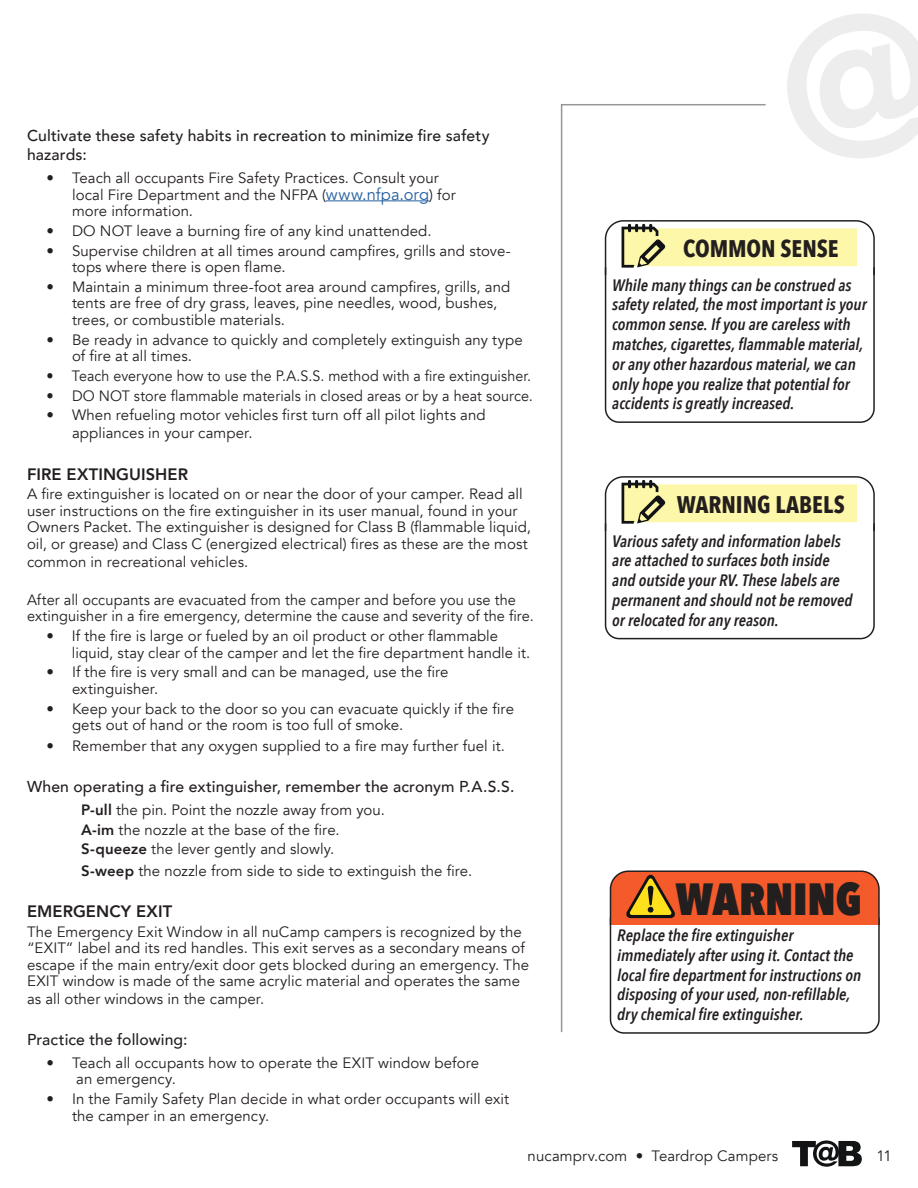
<style>
.page{position:relative;width:918px;height:1188px;background:#fff}
.page>*{position:absolute;margin:0;border:0;box-sizing:border-box;transform-origin:0 0}
.t1{font:800 45px "Avenir Next Condensed";letter-spacing:-.005em;color:#241f1f}
.t2{font:700 24px "Avenir Next Condensed";color:#241f1f}
.t3{font:italic 600 16.5px/19.8px "Avenir Next Condensed";color:#241f1f}
.t4{font:800 16.5px "Avenir";letter-spacing:.005em;color:#241f1f}
.t5{font:500 15.75px/18.9px "Avenir";letter-spacing:.01em;color:#241f1f}
.t6{font:15px/16.5px "Avenir";letter-spacing:.005em;color:#241f1f}
.t7{font:15px "Avenir";letter-spacing:.005em;color:#241f1f;scale:.95 1}
.t8{font:15px "Avenir";letter-spacing:.005em;color:#241f1f;scale:.96 1}
.s1{font-size:16.5px;color:#255fa0}
.s2{font-weight:800}
</style>
<div class="page">
<svg style="left:792px;top:1140px;width:70px;height:27px"></svg>
<svg style="left:560px;top:104px;width:206px;height:929px"></svg>
<svg style="left:787px;top:14px;width:131px;height:144px"></svg>
<hr style="left:326px;top:200px;width:103px;height:1px;background:#255fa0">
<svg style="left:604px;top:220px;width:271px;height:204px"></svg>
<svg style="left:604px;top:476px;width:271px;height:164px"></svg>
<svg style="left:609px;top:870px;width:271px;height:164px"></svg>
<p class="t5" style="left:27px;top:125px;width:464px">Cultivate these safety habits in recreation to minimize fire safety hazards:</p>
<p class="t6" style="left:72px;top:170px;width:385px;text-indent:-26px">• Teach all occupants Fire Safety Practices. Consult your local Fire Department and the NFPA (<span class="s1">www.nfpa.org</span>) for more information.</p>
<p class="t6" style="left:46px;top:223px;width:387px">• DO NOT leave a burning fire of any kind unattended.</p>
<p class="t6" style="left:72px;top:242px;width:440px;text-indent:-26px">• Supervise children at all times around campfires, grills and stove&shy;tops where there is open flame.</p>
<p class="t6" style="left:72px;top:279px;width:440px;text-indent:-26px">• Maintain a minimum three-foot area around campfires, grills, and tents are free of dry grass, leaves, pine needles, wood, bushes, trees, or combustible materials.</p>
<p class="t6" style="left:72px;top:331px;width:452px;text-indent:-26px">• Be ready in advance to quickly and completely extinguish any type of fire at all times.</p>
<p class="t7" style="left:46px;top:367px;width:512px">• Teach everyone how to use the P.A.S.S. method with a fire extinguisher.</p>
<p class="t8" style="left:46px;top:386px;width:508px">• DO NOT store flammable materials in closed areas or by a heat source.</p>
<p class="t6" style="left:72px;top:406px;width:415px;line-height:18px;text-indent:-26px">• When refueling motor vehicles first turn off all pilot lights and appliances in your camper.</p>
<p class="t4" style="left:27px;top:461px;width:163px">FIRE EXTINGUISHER</p>
<p class="t6" style="left:27px;top:486px;width:506px">A fire extinguisher is located on or near the door of your camper. Read all user instructions on the fire extinguisher in its user manual, found in your Owners Packet. The extinguisher is designed for Class B (flammable liquid, oil, or grease) and Class C (energized electrical) fires as these are the most</p>
<p class="t6" style="left:27px;top:554px;width:223px">common in recreational vehicles.</p>
<p class="t6" style="left:27px;top:592px;width:508px">After all occupants are evacuated from the camper and before you use the extinguisher in a fire emergency, determine the cause and severity of the fire.</p>
<p class="t6" style="left:72px;top:628px;width:460px;text-indent:-25px">• If the fire is large or fueled by an oil product or other flammable liquid, stay clear of the camper and let the fire department handle it.</p>
<p class="t6" style="left:72px;top:664px;width:378px;text-indent:-26px">• If the fire is very small and can be managed, use the fire extinguisher.</p>
<p class="t6" style="left:72px;top:700px;width:444px;text-indent:-26px">• Keep your back to the door so you can evacuate quickly if the fire gets out of hand or the room is too full of smoke.</p>
<p class="t6" style="left:46px;top:738px;width:460px">• Remember that any oxygen supplied to a fire may further fuel it.</p>
<p class="t5" style="left:27px;top:776px;width:489px">When operating a fire extinguisher, remember the acronym P.A.S.S.</p>
<p class="t6" style="left:81px;top:800px;width:305px;line-height:19.8px"><span class="s2">P-ull</span> the pin. Point the nozzle away from you.<br><span class="s2">A-im</span> the nozzle at the base of the fire.<br><span class="s2">S-queeze</span> the lever gently and slowly.</p>
<p class="t6" style="left:81px;top:862px;width:393px"><span class="s2">S-weep</span> the nozzle from side to side to extinguish the fire.</p>
<p class="t4" style="left:27px;top:898px;width:147px">EMERGENCY EXIT</p>
<p class="t6" style="left:27px;top:924px;width:504px">The Emergency Exit Window in all nuCamp campers is recognized by the “EXIT” label and its red handles. This exit serves as a secondary means of escape if the main entry/exit door gets blocked during an emergency. The EXIT window is made of the same acrylic material and operates the same</p>
<p class="t6" style="left:27px;top:991px;width:239px">as all other windows in the camper.</p>
<p class="t5" style="left:27px;top:1029px;width:162px">Practice the following:</p>
<p class="t6" style="left:76px;top:1055px;width:405px;text-indent:-30px">• Teach all occupants how to operate the EXIT window before an emergency.</p>
<p class="t6" style="left:72px;top:1091px;width:439px;text-indent:-26px">• In the Family Safety Plan decide in what order occupants will exit the camper in an emergency.</p>
<h2 class="t2" style="left:683px;top:233px;width:157px">COMMON SENSE</h2>
<p class="t3" style="left:612px;top:275px;width:256px">While many things can be construed as safety related, the most important is your common sense. If you are careless with matches, cigarettes, flammable material, or any other hazardous material, we can only hope you realize that potential for accidents is greatly increased.</p>
<h2 class="t2" style="left:677px;top:490px;width:170px">WARNING LABELS</h2>
<p class="t3" style="left:612px;top:531px;width:242px">Various safety and information labels are attached to surfaces both inside and outside your RV. These labels are permanent and should not be removed or relocated for any reason.</p>
<h1 class="t1" style="left:676px;top:871px;width:188px">WARNING</h1>
<p class="t3" style="left:617px;top:925px;width:246px">Replace the fire extinguisher immediately after using it. Contact the local fire department for instructions on disposing of your used, non-refillable, dry chemical fire extinguisher.</p>
<p class="t6" style="left:528px;top:1148px;width:252px">nucamprv.com • Teardrop Campers</p>
<p class="t6" style="left:877px;top:1148px;width:17px">11</p>
</div>
